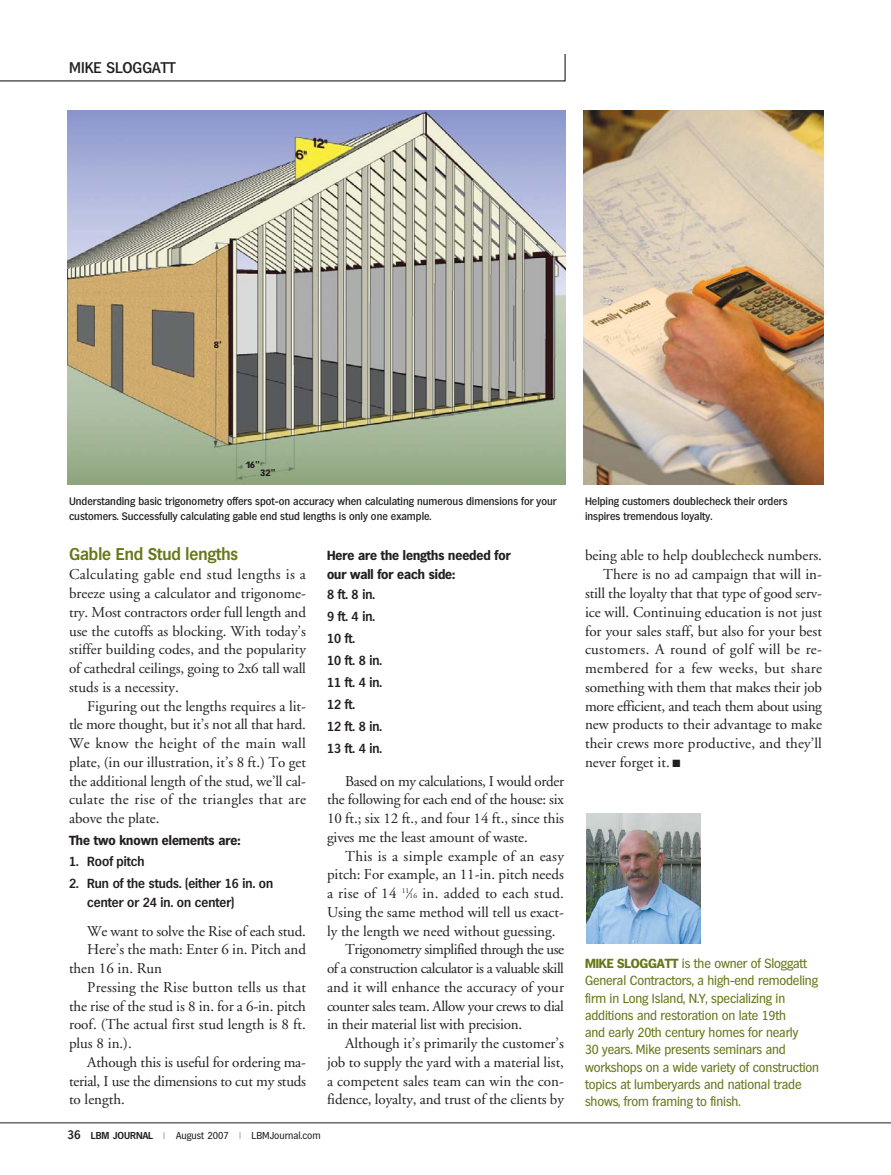
<style>
.page{position:relative;width:891px;height:1175px;background:#fff}
.page>*{position:absolute;margin:0;border:0;box-sizing:border-box;transform-origin:0 0}
.t1{font:600 16.5px "Hamburg TS";color:#677718}
.t2{font:15px/18.8px "Adobe Garamond";color:#231f20;text-align:justify}
.t3{font:15px "Adobe Garamond";letter-spacing:.02em;color:#231f20}
.t4{font:15px "Adobe Garamond";letter-spacing:-.03em;color:#231f20}
.t5{font:15px "Adobe Garamond";letter-spacing:-.025em;color:#231f20}
.t6{font:15px "Adobe Garamond";letter-spacing:-.02em;color:#231f20}
.t7{font:500 15px "Hamburg TS";color:#231f20}
.t8{font:12.75px/17.2px "Hamburg TS";letter-spacing:-.01em;color:#677718}
.t9{font:600 12.75px/22px "Hamburg TS";color:#231f20}
.t10{font:700 12.75px/18.8px "Hamburg TS";color:#231f20}
.t11{font:500 10.5px/15px "Hamburg TS";color:#231f20}
.t12{font:9.75px "Hamburg TS";color:#231f20}
.t13{font:900 9px "Vectora LH";color:#231f20}
.s1{font-size:7.5px}
.s2{font-weight:600;font-size:12px}
.s3{font-weight:600}
.s4{color:#808284}
.s5{font-weight:700}
</style>
<div class="page">
<svg style="left:0;top:54px;width:565px;height:27px"></svg>
<img style="left:586px;top:813px;width:114px;height:130px">
<hr style="left:0;top:1122px;width:891px;height:1px;background:#231f20">
<img style="left:68px;top:110px;width:498px;height:374px">
<img style="left:584px;top:110px;width:240px;height:374px">
<p class="t7" style="left:69px;top:61px;width:108px">MIKE SLOGGATT</p>
<p class="t13" style="left:214px;top:341px;width:9px">8'</p>
<p class="t13" style="left:245px;top:461px;width:16px">16"</p>
<p class="t13" style="left:260px;top:469px;width:17px">32"</p>
<p class="t11" style="left:69px;top:495px;width:489px">Understanding basic trigonometry offers spot-on accuracy when calculating numerous dimensions for your customers. Successfully calculating gable end stud lengths is only one example.</p>
<p class="t11" style="left:585px;top:494px;width:204px">Helping customers doublecheck their orders inspires tremendous loyalty.</p>
<p class="t1" style="left:69px;top:547px;width:171px">Gable End Stud lengths</p>
<p class="t2" style="left:69px;top:566px;width:239px">Calculating gable end stud lengths is a breeze using a calculator and trigonome&shy;try. Most contractors order full length and use the cutoffs as blocking. With today’s stiffer building codes, and the popularity of cathedral ceilings, going to 2x6 tall wall studs is a necessity.</p>
<p class="t2" style="left:69px;top:697px;width:239px;text-indent:18px">Figuring out the lengths requires a lit&shy;tle more thought, but it’s not all that hard.<br>We know the height of the main wall plate, (in our illustration, it’s 8 ft.) To get the additional length of the stud, we’ll cal&shy;culate the rise of the triangles that are above the plate.</p>
<p class="t10" style="left:69px;top:831px;width:173px">The two known elements are:</p>
<p class="t9" style="left:69px;top:851px;width:77px">1. Roof pitch</p>
<p class="t9" style="left:87px;top:874px;width:187px;line-height:18.8px;text-indent:-18px">2. Run of the studs. (either 16 in. on center or 24 in. on center)</p>
<p class="t2" style="left:87px;top:922px;width:220px">We want to solve the Rise of each stud.</p>
<p class="t2" style="left:87px;top:941px;width:220px">Here’s the math: Enter 6 in. Pitch and</p>
<p class="t2" style="left:69px;top:960px;width:95px">then 16 in. Run</p>
<p class="t2" style="left:87px;top:979px;width:220px">Pressing the Rise button tells us that</p>
<p class="t2" style="left:69px;top:997px;width:238px">the rise of the stud is 8 in. for a 6-in. pitch</p>
<p class="t2" style="left:69px;top:1016px;width:239px">roof. (The actual first stud length is 8 ft.</p>
<p class="t2" style="left:69px;top:1035px;width:64px">plus 8 in.).</p>
<p class="t2" style="left:87px;top:1054px;width:220px">Athough this is useful for ordering ma-</p>
<p class="t2" style="left:69px;top:1072px;width:239px">terial, I use the dimensions to cut my studs</p>
<p class="t2" style="left:69px;top:1091px;width:57px">to length.</p>
<p class="t10" style="left:327px;top:547px;width:185px">Here are the lengths needed for our wall for each side:</p>
<p class="t9" style="left:327px;top:584px;width:57px">8 ft. 8 in.<br>9 ft. 4 in.<br>10 ft.<br>10 ft. 8 in.<br>11 ft. 4 in.<br>12 ft.<br>12 ft. 8 in.<br>13 ft. 4 in.</p>
<p class="t2" style="left:327px;top:772px;width:239px;text-indent:18px">Based on my calculations, I would order the following for each end of the house: six 10 ft.; six 12 ft., and four 14 ft., since this gives me the least amount of waste.</p>
<p class="t3" style="left:345px;top:849px;width:220px">This is a simple example of an easy</p>
<p class="t2" style="left:327px;top:866px;width:238px">pitch: For example, an 11-in. pitch needs</p>
<p class="t3" style="left:327px;top:887px;width:239px">a rise of 14 <sup>11</sup>⁄<span class="s1">16</span> in. added to each stud.</p>
<p class="t2" style="left:327px;top:904px;width:238px">Using the same method will tell us exact-</p>
<p class="t2" style="left:327px;top:922px;width:230px">ly the length we need without guessing.</p>
<p class="t4" style="left:345px;top:943px;width:220px">Trigonometry simplified through the use</p>
<p class="t4" style="left:327px;top:962px;width:239px">of a construction calculator is a valuable skill</p>
<p class="t2" style="left:327px;top:979px;width:239px">and it will enhance the accuracy of your</p>
<p class="t5" style="left:327px;top:999px;width:238px">counter sales team. Allow your crews to dial</p>
<p class="t2" style="left:327px;top:1016px;width:197px">in their material list with precision.</p>
<p class="t2" style="left:345px;top:1035px;width:220px">Although it’s primarily the customer’s</p>
<p class="t2" style="left:327px;top:1054px;width:239px">job to supply the yard with a material list,</p>
<p class="t2" style="left:327px;top:1072px;width:238px">a competent sales team can win the con-</p>
<p class="t2" style="left:327px;top:1091px;width:238px">fidence, loyalty, and trust of the clients by</p>
<p class="t12" style="left:67px;top:1131px;width:255px"><span class="s2">36</span> <span class="s3">LBM JOURNAL</span> <span class="s4">❘</span> August 2007 <span class="s4">❘</span> LBMJournal.com</p>
<p class="t2" style="left:585px;top:547px;width:238px">being able to help doublecheck numbers.</p>
<p class="t2" style="left:603px;top:566px;width:220px">There is no ad campaign that will in-</p>
<p class="t2" style="left:585px;top:585px;width:239px">still the loyalty that that type of good serv-</p>
<p class="t2" style="left:585px;top:604px;width:239px">ice will. Continuing education is not just</p>
<p class="t2" style="left:585px;top:622px;width:238px">for your sales staff, but also for your best</p>
<p class="t3" style="left:585px;top:643px;width:239px">customers. A round of golf will be re-</p>
<p class="t3" style="left:585px;top:662px;width:238px">membered for a few weeks, but share</p>
<p class="t2" style="left:585px;top:679px;width:238px">something with them that makes their job</p>
<p class="t6" style="left:585px;top:699px;width:239px">more efficient, and teach them about using</p>
<p class="t2" style="left:585px;top:716px;width:239px">new products to their advantage to make</p>
<p class="t2" style="left:585px;top:735px;width:239px">their crews more productive, and they’ll</p>
<p class="t2" style="left:585px;top:754px;width:97px">never forget it. ■</p>
<p class="t8" style="left:585px;top:955px;width:236px"><span class="s5">MIKE SLOGGATT</span> is the owner of Sloggatt General Contractors, a high-end remodeling firm in Long Island, N.Y, specializing in additions and restoration on late 19th<br>and early 20th century homes for nearly<br>30 years. Mike presents seminars and workshops on a wide variety of construction topics at lumberyards and national trade shows, from framing to finish.</p>
</div>
